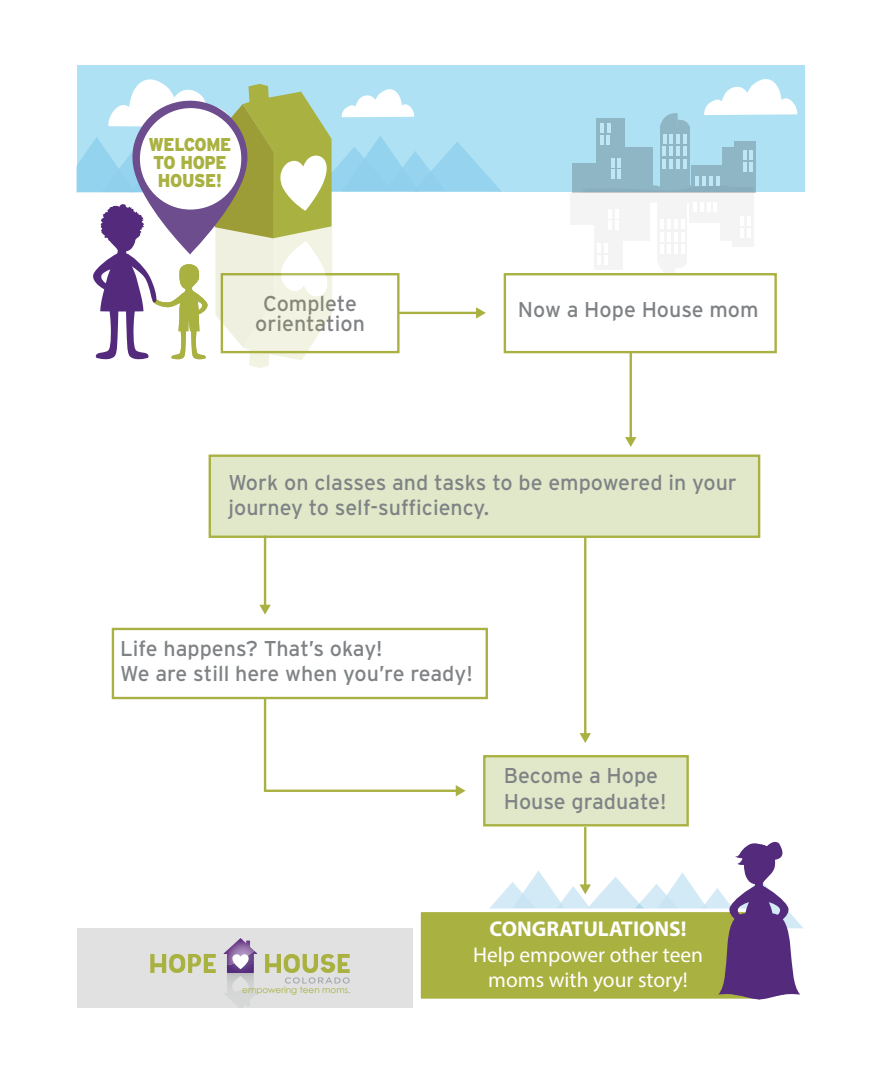
<style>
.page{position:relative;width:882px;height:1071px;background:#fff}
.page>*{position:absolute;margin:0;border:0;box-sizing:border-box;transform-origin:0 0}
.t1{font:21.35px/25.7px "Interstate";color:#808385}
.t2{font:21.35px/25.7px "Myriad Pro";color:#fff;text-align:center}
.t3{font:21.35px/19.6px "Interstate";color:#808285;text-align:center}
.t4{font:900 18.55px/18px "Interstate";letter-spacing:-.02em;color:#a9b140;scale:.9 1}
.t5{font:8.92px "Century Gothic";color:#a9b140}
.s1{font-weight:700}
</style>
<div class="page">
<div style="left:78px;top:929px;width:335px;height:79px;background:#e0e1e0"></div>
<div style="left:78px;top:66px;width:727px;height:126px;background:#aee1f4"></div>
<div style="left:596px;top:119px;width:29px;height:77px;background:#8fb6c5"></div>
<div style="left:660px;top:126px;width:29px;height:70px;background:#8fb6c5"></div>
<div style="left:722px;top:148px;width:34px;height:53px;background:#8fb6c5"></div>
<div style="left:735px;top:141px;width:21px;height:8px;background:#8fb6c5"></div>
<div style="left:572px;top:163px;width:34px;height:32px;background:#8fb6c5"></div>
<hr style="left:600px;top:123px;width:4px;height:10px;background:#bfe7f6">
<hr style="left:607px;top:123px;width:4px;height:10px;background:#bfe7f6">
<hr style="left:749px;top:150px;width:4px;height:10px;background:#bfe7f6">
<svg style="left:743px;top:150px;width:3px;height:22px"></svg>
<hr style="left:749px;top:162px;width:4px;height:10px;background:#bfe7f6">
<svg style="left:660px;top:113px;width:29px;height:13px"></svg>
<svg style="left:704px;top:79px;width:94px;height:36px"></svg>
<hr style="left:630px;top:352px;width:2px;height:87px;background:#a9b142">
<svg style="left:625px;top:437px;width:11px;height:10px"></svg>
<div style="left:494px;top:193px;width:275px;height:64px;background:#fff"></div>
<div style="left:594px;top:192px;width:29px;height:78px;background:#f4f4f4"></div>
<div style="left:619px;top:192px;width:31px;height:48px;background:#f4f4f4"></div>
<div style="left:658px;top:192px;width:29px;height:70px;background:#f4f4f4"></div>
<div style="left:689px;top:192px;width:34px;height:31px;background:#f4f4f4"></div>
<svg style="left:720px;top:192px;width:33px;height:48px"></svg>
<div style="left:732px;top:240px;width:21px;height:7px;background:#f4f4f4"></div>
<div style="left:570px;top:193px;width:33px;height:32px;background:#f4f4f4"></div>
<svg style="left:598px;top:255px;width:3px;height:10px"></svg>
<hr style="left:604px;top:255px;width:4px;height:10px;background:#fff">
<hr style="left:597px;top:243px;width:4px;height:10px;background:#fff">
<hr style="left:604px;top:243px;width:4px;height:10px;background:#fff">
<hr style="left:608px;top:220px;width:4px;height:10px;background:#fff">
<hr style="left:615px;top:220px;width:4px;height:10px;background:#fff">
<hr style="left:608px;top:209px;width:4px;height:10px;background:#fff">
<hr style="left:615px;top:209px;width:4px;height:10px;background:#fff">
<svg style="left:660px;top:245px;width:25px;height:9px"></svg>
<hr style="left:674px;top:232px;width:4px;height:10px;background:#fff">
<hr style="left:681px;top:232px;width:4px;height:10px;background:#fff">
<hr style="left:660px;top:232px;width:4px;height:10px;background:#fff">
<hr style="left:667px;top:232px;width:4px;height:10px;background:#fff">
<svg style="left:660px;top:220px;width:25px;height:9px"></svg>
<hr style="left:740px;top:228px;width:4px;height:10px;background:#fff">
<hr style="left:747px;top:228px;width:4px;height:10px;background:#fff">
<hr style="left:740px;top:216px;width:4px;height:10px;background:#fff">
<hr style="left:747px;top:216px;width:4px;height:10px;background:#fff">
<svg style="left:581px;top:134px;width:151px;height:78px"></svg>
<hr style="left:713px;top:202px;width:4px;height:10px;background:#fff">
<hr style="left:693px;top:202px;width:4px;height:10px;background:#fff">
<hr style="left:700px;top:202px;width:4px;height:10px;background:#fff">
<svg style="left:658px;top:262px;width:28px;height:11px"></svg>
<div style="left:210px;top:456px;width:549px;height:81px;background:#e1e8c9"></div>
<div style="left:209px;top:455px;width:551px;height:83px;border:2px solid #a9b142"></div>
<div style="left:504px;top:273px;width:273px;height:80px;border:2px solid #a9b142"></div>
<div style="left:419px;top:910px;width:338px;height:90px;background:#a9b140"></div>
<div style="left:417px;top:909px;width:342px;height:93px;border:4px solid #fff"></div>
<div style="left:112px;top:628px;width:376px;height:71px;border:2px solid #a9b142"></div>
<div style="left:484px;top:756px;width:204px;height:69px;background:#e1e8c9"></div>
<div style="left:483px;top:755px;width:206px;height:71px;border:2px solid #a9b142"></div>
<hr style="left:584px;top:538px;width:2px;height:197px;background:#a9b142">
<svg style="left:580px;top:733px;width:11px;height:10px"></svg>
<svg style="left:224px;top:938px;width:33px;height:57px"></svg>
<svg style="left:150px;top:954px;width:66px;height:19px"></svg>
<svg style="left:265px;top:954px;width:85px;height:30px"></svg>
<hr style="left:264px;top:536px;width:2px;height:70px;background:#a9b142">
<svg style="left:259px;top:605px;width:12px;height:10px"></svg>
<hr style="left:584px;top:827px;width:2px;height:59px;background:#a9b142">
<svg style="left:474px;top:840px;width:330px;height:159px"></svg>
<svg style="left:263px;top:696px;width:203px;height:100px"></svg>
<svg style="left:77px;top:78px;width:424px;height:290px"></svg>
<p class="t4" style="left:148px;top:135px;width:94px">WELCOME<br>TO HOPE<br>HOUSE!</p>
<p class="t3" style="left:255px;top:293px;width:111px">Complete orientation</p>
<p class="t1" style="left:518px;top:296px;width:242px">Now a Hope House mom</p>
<p class="t1" style="left:228px;top:469px;width:510px">Work on classes and tasks to be empowered in your journey to self-sufficiency.</p>
<p class="t1" style="left:120px;top:635px;width:354px">Life happens? That’s okay!<br>We are still here when you’re ready!</p>
<p class="t1" style="left:504px;top:762px;width:164px">Become a Hope<br>House graduate!</p>
<p class="t5" style="left:242px;top:984px;width:110px">empowering teen moms.</p>
<p class="t2" style="left:473px;top:916px;width:232px"><span class="s1">CONGRATULATIONS!<br></span>Help empower other teen moms with your story!</p>
</div>
